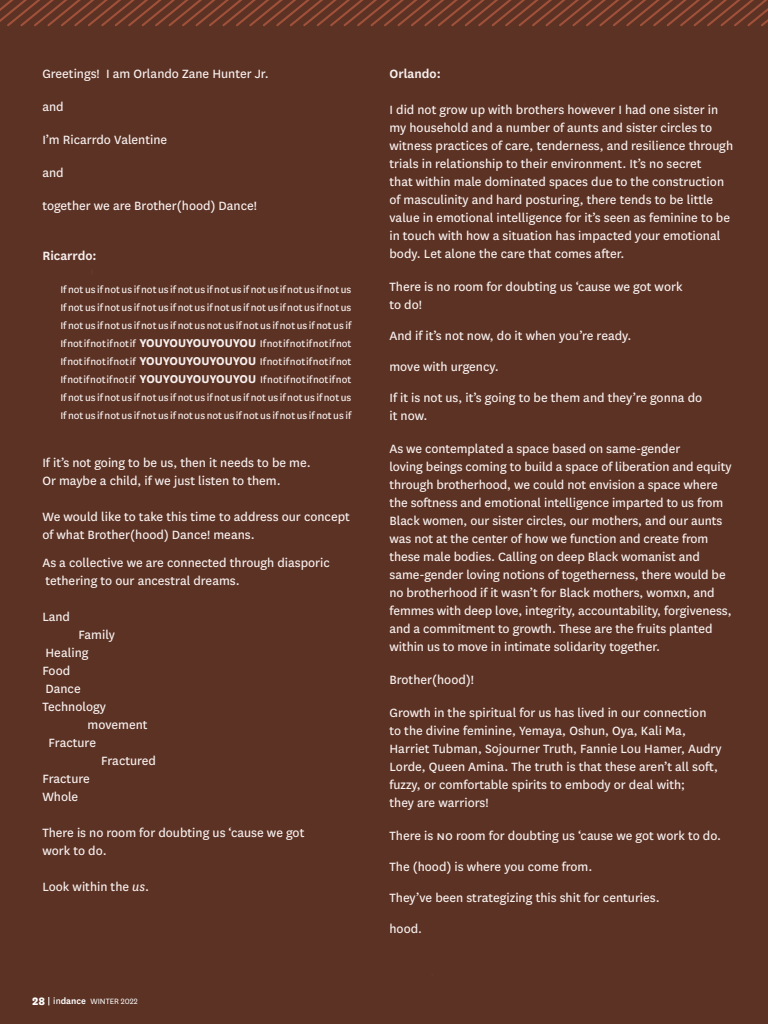
<style>
.page{position:relative;width:768px;height:1024px;background:#fff}
.page>*{position:absolute;margin:0;border:0;box-sizing:border-box;transform-origin:0 0}
.News_Body{font:14px/18px "National";color:#f7efee}
.News_Body-2{font:600 14px "National";color:#f7efee}
.t1{font:800 12.6px "National";color:#fff}
.News_Body-3{font:11.4px "National";color:#f7efee}
.t2{font:9px "National";color:#fff}
.s1{font-weight:700;font-size:13.3px}
.s2{font-style:italic}
.s3{font-size:10px}
.s4{font-weight:600;font-size:10px}
.s5{font-size:13.5px}
</style>
<div class="page">
<div style="left:0;top:28px;width:768px;height:996px;background:#5b3224"></div>
<svg style="left:0;top:0;width:768px;height:28px;background:#6a3828"></svg>
<p class="News_Body" style="left:42px;top:64px;width:228px">Greetings! I am Orlando Zane Hunter Jr.</p>
<p class="News_Body" style="left:42px;top:97px;width:23px">and</p>
<p class="News_Body" style="left:42px;top:130px;width:126px">I’m Ricarrdo Valentine</p>
<p class="News_Body" style="left:42px;top:163px;width:23px">and</p>
<p class="News_Body" style="left:42px;top:196px;width:216px">together we are Brother(hood) Dance!</p>
<p class="News_Body-2" style="left:42px;top:246px;width:56px">Ricarrdo:</p>
<p class="News_Body-3" style="left:60px;top:282px;width:292px">If not us if not us if not us if not us if not us if not us if not us if not us</p>
<p class="News_Body-3" style="left:60px;top:300px;width:292px">If not us if not us if not us if not us if not us if not us if not us if not us</p>
<p class="News_Body-3" style="left:60px;top:318px;width:292px">If not us if not us if not us if not us not us if not us if not us if not us if</p>
<p class="News_Body-3" style="left:60px;top:336px;width:293px">If not if not if not if <span class="s1">YOUYOUYOUYOUYOU</span> If not if not if not if not</p>
<p class="News_Body-3" style="left:60px;top:354px;width:293px">If not if not if not if <span class="s1">YOUYOUYOUYOUYOU</span> If not if not if not if not</p>
<p class="News_Body-3" style="left:60px;top:372px;width:293px">If not if not if not if <span class="s1">YOUYOUYOUYOUYOU</span> If not if not if not if not</p>
<p class="News_Body-3" style="left:60px;top:390px;width:292px">If not us if not us if not us if not us if not us if not us if not us if not us</p>
<p class="News_Body-3" style="left:60px;top:408px;width:292px">If not us if not us if not us if not us not us if not us if not us if not us if</p>
<p class="News_Body" style="left:42px;top:453px;width:270px">If it’s not going to be us, then it needs to be me.<br>Or maybe a child, if we just listen to them.</p>
<p class="News_Body" style="left:42px;top:507px;width:309px">We would like to take this time to address our concept of what Brother(hood) Dance! means.</p>
<p class="News_Body" style="left:42px;top:553px;width:289px">As a collective we are connected through diasporic tethering to our ancestral dreams.</p>
<p class="News_Body" style="left:42px;top:607px;width:29px">Land</p>
<p class="News_Body" style="left:78px;top:625px;width:38px">Family</p>
<p class="News_Body" style="left:45px;top:643px;width:45px">Healing</p>
<p class="News_Body" style="left:42px;top:661px;width:29px">Food</p>
<p class="News_Body" style="left:45px;top:679px;width:37px">Dance</p>
<p class="News_Body" style="left:42px;top:697px;width:65px">Technology</p>
<p class="News_Body" style="left:88px;top:715px;width:61px">movement</p>
<p class="News_Body" style="left:49px;top:733px;width:49px">Fracture</p>
<p class="News_Body" style="left:101px;top:751px;width:56px">Fractured</p>
<p class="News_Body" style="left:42px;top:769px;width:49px">Fracture</p>
<p class="News_Body" style="left:42px;top:787px;width:37px">Whole</p>
<p class="News_Body" style="left:42px;top:823px;width:264px">There is no room for doubting us ‘cause we got work to do.</p>
<p class="News_Body" style="left:42px;top:877px;width:108px">Look within the <span class="s2">us</span>.</p>
<p class="t1" style="left:32px;top:992px;width:15px">28</p>
<p class="t2" style="left:53px;top:996px;width:86px"><span class="s3">in</span><span class="s4">dance</span> WINTER 2022</p>
<p class="News_Body-2" style="left:389px;top:64px;width:53px">Orlando:</p>
<p class="News_Body" style="left:389px;top:100px;width:345px">I did not grow up with brothers however I had one sister in my household and a number of aunts and sister circles to witness practices of care, tenderness, and resilience through trials in relationship to their environment. It’s no secret<br>that within male dominated spaces due to the construction of masculinity and hard posturing, there tends to be little value in emotional intelligence for it’s seen as feminine to be in touch with how a situation has impacted your emotional body. Let alone the care that comes after.</p>
<p class="News_Body" style="left:389px;top:277px;width:295px">There is no room for doubting us ‘cause we got work to do!</p>
<p class="News_Body" style="left:389px;top:326px;width:244px">And if it’s not now, do it when you’re ready.</p>
<p class="News_Body" style="left:389px;top:357px;width:111px">move with urgency.</p>
<p class="News_Body" style="left:389px;top:388px;width:314px">If it is not us, it’s going to be them and they’re gonna do it now.</p>
<p class="News_Body" style="left:389px;top:439px;width:344px">As we contemplated a space based on same-gender<br>loving beings coming to build a space of liberation and equity through brotherhood, we could not envision a space where the softness and emotional intelligence imparted to us from Black women, our sister circles, our mothers, and our aunts was not at the center of how we function and create from these male bodies. Calling on deep Black womanist and same-gender loving notions of togetherness, there would be no brotherhood if it wasn’t for Black mothers, womxn, and femmes with deep love, integrity, accountability, forgiveness, and a commitment to growth. These are the fruits planted within us to move in intimate solidarity together.</p>
<p class="News_Body" style="left:389px;top:670px;width:86px">Brother(hood)!</p>
<p class="News_Body" style="left:389px;top:703px;width:334px">Growth in the spiritual for us has lived in our connection<br>to the divine feminine, Yemaya, Oshun, Oya, Kali Ma, Harriet Tubman, Sojourner Truth, Fannie Lou Hamer, Audry Lorde, Queen Amina. The truth is that these aren’t all soft, fuzzy, or comfortable spirits to embody or deal with;<br>they are warriors!</p>
<p class="News_Body" style="left:389px;top:826px;width:333px">There is no room for doubting us ‘cause we got work to do.</p>
<p class="News_Body" style="left:389px;top:857px;width:204px">The (hood) is where you come from.</p>
<p class="News_Body" style="left:389px;top:888px;width:272px">They’ve been strategizing this shit for centuries.</p>
<p class="News_Body" style="left:389px;top:919px;width:34px">hood<span class="s5">.</span></p>
</div>
